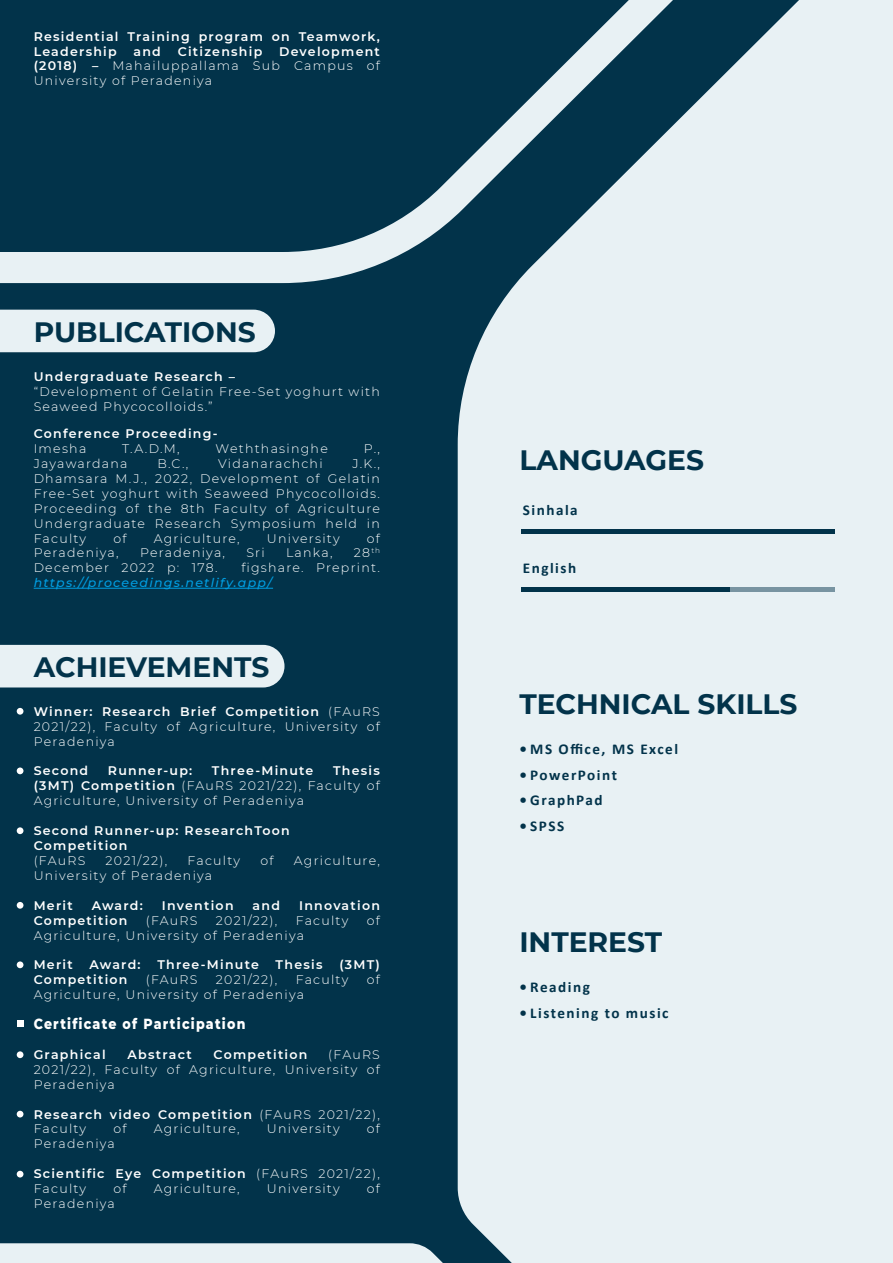
<style>
.page{position:relative;width:893px;height:1263px;background:#02334a}
.page>*{position:absolute;margin:0;border:0;box-sizing:border-box;transform-origin:0 0}
.t1{font:700 27.9px "Montserrat";color:#02334a}
.t2{font:700 15px "Calibri";letter-spacing:.1em;color:#02334a}
.t3{font:800 14.85px "Montserrat";letter-spacing:.1em;color:#fff;scale:.84 1}
.t4{font:300 12.45px/14.9px "Montserrat";letter-spacing:.1em;color:#fff;text-align:justify}
.t5{font:600 12.45px/14.9px "Montserrat";letter-spacing:.1em;color:#fff}
.t6{font:italic 500 12.45px "Montserrat";letter-spacing:.1em;color:#009ee2}
.s1{font-weight:600}
.s2{font-weight:300}
</style>
<div class="page">
<div style="left:458px;top:0;width:435px;height:1263px;background:#e8f1f4"></div>
<svg style="left:0;top:0;width:694px;height:283px"></svg>
<svg style="left:0;top:1243px;width:464px;height:20px;background:#d5e1e6"></svg>
<hr style="left:34px;top:588px;width:239px;height:1px;background:#009ee2">
<div style="left:0;top:310px;width:275px;height:42px;background:#e8f1f4"></div>
<div style="left:0;top:645px;width:284px;height:42px;background:#e8f1f4"></div>
<hr style="left:521px;top:529px;width:313px;height:4px;background:#02334a">
<hr style="left:521px;top:587px;width:209px;height:4px;background:#02334a">
<hr style="left:730px;top:587px;width:104px;height:4px;background:#7894a1">
<div style="left:17px;top:708px;width:6px;height:7px;background:#fff;border-radius:50%"></div>
<div style="left:17px;top:767px;width:6px;height:7px;background:#fff;border-radius:50%"></div>
<div style="left:17px;top:827px;width:6px;height:7px;background:#fff;border-radius:50%"></div>
<div style="left:17px;top:902px;width:6px;height:7px;background:#fff;border-radius:50%"></div>
<div style="left:17px;top:961px;width:6px;height:7px;background:#fff;border-radius:50%"></div>
<div style="left:17px;top:1051px;width:6px;height:7px;background:#fff;border-radius:50%"></div>
<svg style="left:17px;top:1111px;width:6px;height:6px"></svg>
<svg style="left:17px;top:1171px;width:6px;height:6px"></svg>
<div style="left:17px;top:1020px;width:7px;height:7px;background:#fff"></div>
<p class="t5" style="left:34px;top:28px;width:348px">Residential Training program on Teamwork,<br>Leadership</p>
<p class="t5" style="left:134px;top:43px;width:29px">and</p>
<p class="t5" style="left:178px;top:43px;width:86px">Citizenship</p>
<p class="t4" style="left:34px;top:43px;width:348px;text-indent:245px"><span class="s1">Development (2018) –</span> Mahailuppallama Sub Campus of University of Peradeniya</p>
<h1 class="t1" style="left:34px;top:312px;width:223px">PUBLICATIONS</h1>
<p class="t5" style="left:34px;top:369px;width:203px">Undergraduate Research –</p>
<p class="t4" style="left:34px;top:384px;width:348px">“Development of Gelatin Free-Set yoghurt with<br>Seaweed Phycocolloids.”</p>
<p class="t5" style="left:34px;top:426px;width:185px">Conference Proceeding-</p>
<p class="t4" style="left:34px;top:441px;width:54px">Imesha</p>
<p class="t4" style="left:122px;top:441px;width:59px">T.A.D.M,</p>
<p class="t4" style="left:216px;top:441px;width:114px">Weththasinghe</p>
<p class="t4" style="left:364px;top:441px;width:18px">P.,</p>
<p class="t4" style="left:34px;top:456px;width:95px">Jayawardana</p>
<p class="t4" style="left:157px;top:456px;width:32px">B.C.,</p>
<p class="t4" style="left:218px;top:456px;width:106px">Vidanarachchi</p>
<p class="t4" style="left:34px;top:456px;width:348px;text-indent:319px">J.K., Dhamsara M.J., 2022, Development of Gelatin Free-Set yoghurt with Seaweed Phycocolloids.<br>Proceeding of the 8th Faculty of Agriculture Undergraduate Research Symposium held in Faculty</p>
<p class="t4" style="left:113px;top:530px;width:15px">of</p>
<p class="t4" style="left:154px;top:530px;width:88px">Agriculture,</p>
<p class="t4" style="left:267px;top:530px;width:74px">University</p>
<p class="t4" style="left:367px;top:530px;width:15px">of</p>
<p class="t4" style="left:34px;top:545px;width:87px">Peradeniya,</p>
<p class="t4" style="left:140px;top:545px;width:87px">Peradeniya,</p>
<p class="t4" style="left:246px;top:545px;width:20px">Sri</p>
<p class="t4" style="left:286px;top:545px;width:48px">Lanka,</p>
<p class="t4" style="left:354px;top:545px;width:28px">28<sup>th</sup></p>
<p class="t4" style="left:34px;top:560px;width:186px">December 2022 p: 178.</p>
<p class="t4" style="left:241px;top:560px;width:140px">figshare. Preprint.</p>
<p class="t6" style="left:34px;top:574px;width:240px">https://proceedings.netlify.app/</p>
<h1 class="t1" style="left:34px;top:647px;width:237px">ACHIEVEMENTS</h1>
<p class="t4" style="left:34px;top:703px;width:348px"><span class="s1">Winner: Research Brief Competition</span> (FAuRS 2021/22), Faculty of Agriculture, University of Peradeniya</p>
<p class="t5" style="left:34px;top:763px;width:56px">Second</p>
<p class="t5" style="left:108px;top:763px;width:86px">Runner-up:</p>
<p class="t5" style="left:212px;top:763px;width:103px">Three-Minute</p>
<p class="t4" style="left:34px;top:763px;width:348px;text-indent:299px"><span class="s1">Thesis (3MT) Competition</span> (FAuRS 2021/22), Faculty of Agriculture, University of Peradeniya</p>
<p class="t5" style="left:34px;top:823px;width:258px">Second Runner-up: ResearchToon<br>Competition</p>
<p class="t4" style="left:34px;top:853px;width:53px">(FAuRS</p>
<p class="t4" style="left:106px;top:853px;width:63px">2021/22),</p>
<p class="t4" style="left:188px;top:853px;width:54px">Faculty</p>
<p class="t4" style="left:260px;top:853px;width:15px">of</p>
<p class="t4" style="left:294px;top:853px;width:88px">Agriculture,</p>
<p class="t4" style="left:34px;top:867px;width:180px">University of Peradeniya</p>
<p class="t5" style="left:34px;top:897px;width:41px">Merit</p>
<p class="t5" style="left:92px;top:897px;width:53px">Award:</p>
<p class="t5" style="left:162px;top:897px;width:73px">Invention</p>
<p class="t5" style="left:253px;top:897px;width:29px">and</p>
<p class="t5" style="left:299px;top:897px;width:82px">Innovation</p>
<p class="t5" style="left:34px;top:912px;width:95px">Competition</p>
<p class="t4" style="left:146px;top:912px;width:53px">(FAuRS</p>
<p class="t4" style="left:216px;top:912px;width:63px">2021/22),</p>
<p class="t4" style="left:296px;top:912px;width:54px">Faculty</p>
<p class="t4" style="left:367px;top:912px;width:15px">of</p>
<p class="t4" style="left:34px;top:927px;width:272px">Agriculture, University of Peradeniya</p>
<p class="t5" style="left:34px;top:957px;width:41px">Merit</p>
<p class="t5" style="left:89px;top:957px;width:53px">Award:</p>
<p class="t5" style="left:157px;top:957px;width:103px">Three-Minute</p>
<p class="t5" style="left:276px;top:957px;width:48px">Thesis</p>
<p class="t5" style="left:339px;top:957px;width:42px">(3MT)</p>
<p class="t5" style="left:34px;top:972px;width:95px">Competition</p>
<p class="t4" style="left:146px;top:972px;width:53px">(FAuRS</p>
<p class="t4" style="left:216px;top:972px;width:63px">2021/22),</p>
<p class="t4" style="left:296px;top:972px;width:54px">Faculty</p>
<p class="t4" style="left:367px;top:972px;width:15px">of</p>
<p class="t4" style="left:34px;top:987px;width:272px">Agriculture, University of Peradeniya</p>
<p class="t3" style="left:34px;top:1013px;width:254px">Certificate of Participation</p>
<p class="t5" style="left:34px;top:1046px;width:73px">Graphical</p>
<p class="t5" style="left:128px;top:1046px;width:66px">Abstract</p>
<p class="t5" style="left:214px;top:1046px;width:95px">Competition</p>
<p class="t4" style="left:34px;top:1047px;width:348px;text-indent:295px">(FAuRS 2021/22), Faculty of Agriculture, University of Peradeniya</p>
<p class="t5" style="left:34px;top:1106px;width:348px">Research video Competition <span class="s2">(FAuRS 2021/22),<br>Faculty</span></p>
<p class="t4" style="left:113px;top:1121px;width:15px">of</p>
<p class="t4" style="left:154px;top:1121px;width:88px">Agriculture,</p>
<p class="t4" style="left:267px;top:1121px;width:74px">University</p>
<p class="t4" style="left:367px;top:1121px;width:15px">of</p>
<p class="t4" style="left:34px;top:1136px;width:83px">Peradeniya</p>
<p class="t5" style="left:34px;top:1166px;width:348px">Scientific Eye Competition <span class="s2">(FAuRS 2021/22),<br>Faculty</span></p>
<p class="t4" style="left:113px;top:1181px;width:15px">of</p>
<p class="t4" style="left:154px;top:1181px;width:88px">Agriculture,</p>
<p class="t4" style="left:267px;top:1181px;width:74px">University</p>
<p class="t4" style="left:367px;top:1181px;width:15px">of</p>
<p class="t4" style="left:34px;top:1196px;width:83px">Peradeniya</p>
<h1 class="t1" style="left:519px;top:440px;width:186px">LANGUAGES</h1>
<p class="t2" style="left:523px;top:499px;width:56px">Sinhala</p>
<p class="t2" style="left:523px;top:558px;width:55px">English</p>
<h1 class="t1" style="left:519px;top:684px;width:279px">TECHNICAL SKILLS</h1>
<p class="t2" style="left:519px;top:738px;width:160px">• MS Office, MS Excel</p>
<p class="t2" style="left:519px;top:764px;width:99px">• PowerPoint</p>
<p class="t2" style="left:519px;top:789px;width:85px">• GraphPad</p>
<p class="t2" style="left:519px;top:815px;width:46px">• SPSS</p>
<h1 class="t1" style="left:519px;top:922px;width:144px">INTEREST</h1>
<p class="t2" style="left:519px;top:976px;width:72px">• Reading</p>
<p class="t2" style="left:519px;top:1002px;width:151px">• Listening to music</p>
</div>
